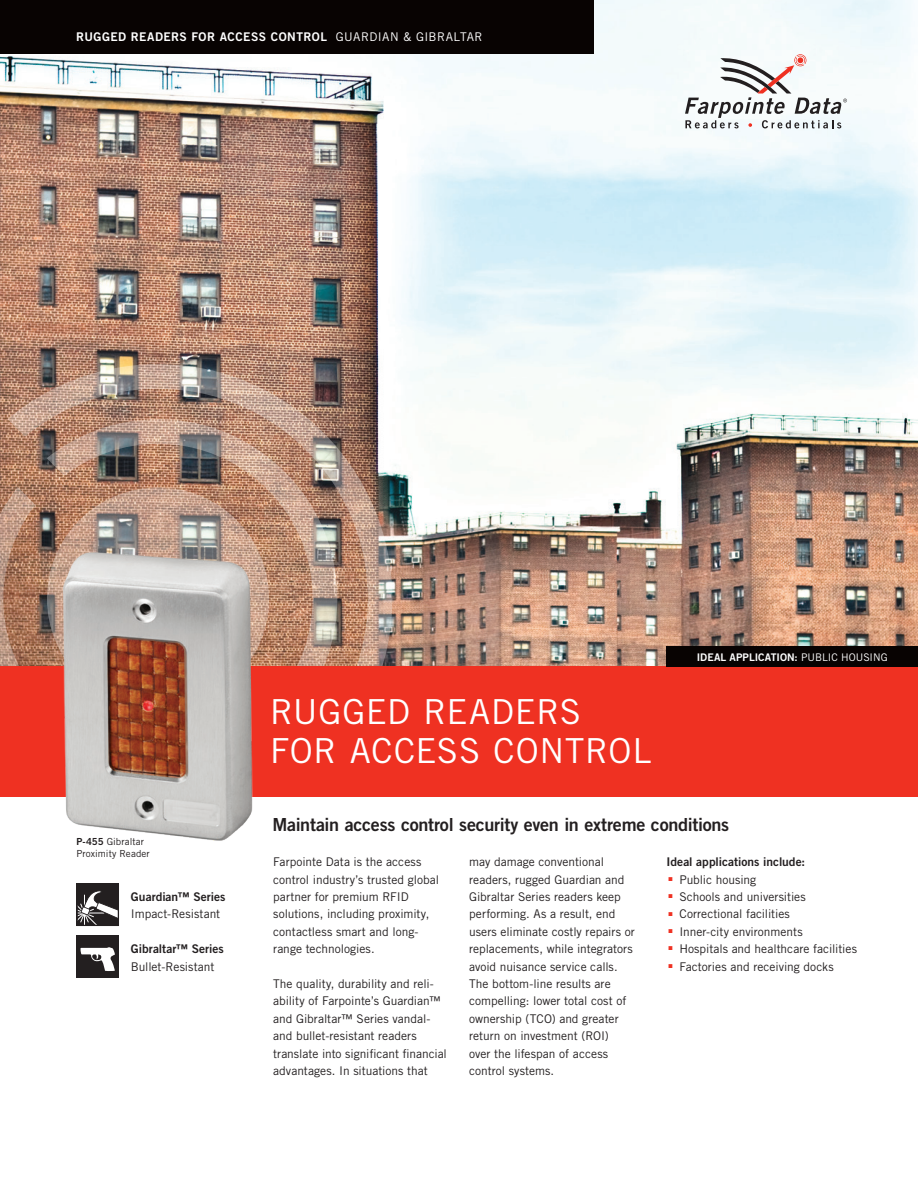
<style>
.page{position:relative;width:918px;height:1188px;background:#fff}
.page>*{position:absolute;margin:0;border:0;box-sizing:border-box;transform-origin:0 0}
.Headline_28_pt{font:34.5px/39px "Trade Gothic LT Std";letter-spacing:.02em;color:#fff}
.t1{font:27px "Trade Gothic LT Std Bd 2";color:#ef3122}
.Subheading_12_pt{font:18px "Trade Gothic LT Std Bd 2";letter-spacing:-.015em;color:#231f20}
.Copy_text_8_pt{font:12px/17.4px "Trade Gothic LT Std";color:#231f20}
.Running_header_left{font:12px "Trade Gothic LT Std Bd 2";letter-spacing:.04em;color:#fff}
.Copy_text_bold_8_pt{font:12px/17.4px "Trade Gothic LT Std Bd 2";color:#231f20}
.Copy_text_bold_8_pt-2{font:12px/17.4px "Trade Gothic LT Std";letter-spacing:-.005em;color:#231f20}
.tds_bodycopy{font:12px "Trade Gothic LT Std Bd 2";color:#231f20}
.Caption_6_5pt{font:10.5px "Trade Gothic LT Std Bd 2";letter-spacing:.005em;color:#fff}
.Caption_6_5pt-2{font:9.75px/12px "Trade Gothic LT Std";letter-spacing:.01em;color:#231f20}
.s1{font-family:"Trade Gothic LT Std"}
.s2{font-family:"Trade Gothic LT Std Bd 2"}
</style>
<div class="page">
<img style="left:0;top:0;width:918px;height:666px">
<div style="left:0;top:0;width:594px;height:54px;background:#080302"></div>
<img style="left:8px;top:364px;width:384px;height:234px">
<img style="left:337px;top:598px;width:55px;height:68px">
<img style="left:47px;top:419px;width:290px;height:247px">
<svg style="left:0;top:487px;width:47px;height:179px"></svg>
<svg style="left:47px;top:487px;width:222px;height:33px"></svg>
<svg style="left:685px;top:54px;width:162px;height:74px"></svg>
<div style="left:0;top:666px;width:918px;height:131px;background:#ef3122"></div>
<img style="left:42px;top:520px;width:233px;height:321px">
<div style="left:667px;top:646px;width:251px;height:21px;background:#080302"></div>
<svg style="left:77px;top:884px;width:42px;height:42px"></svg>
<div style="left:77px;top:936px;width:42px;height:42px;background:#231f20"></div>
<svg style="left:81px;top:947px;width:34px;height:24px"></svg>
<p class="Running_header_left" style="left:76px;top:29px;width:408px">RUGGED READERS FOR ACCESS CONTROL <span class="s1">GUARDIAN &amp; GIBRALTAR</span></p>
<p class="Headline_28_pt" style="left:270px;top:692px;width:383px">RUGGED READERS<br>FOR ACCESS CONTROL</p>
<p class="Caption_6_5pt" style="left:697px;top:651px;width:192px">IDEAL APPLICATION: <span class="s1">PUBLIC HOUSING</span></p>
<p class="Caption_6_5pt-2" style="left:77px;top:836px;width:75px"><span class="s2">P-455</span> Gibraltar<br>Proximity Reader</p>
<p class="Copy_text_bold_8_pt-2" style="left:131px;top:888px;width:96px"><span class="s2">Guardian™ Series<br></span>Impact-Resistant</p>
<p class="Copy_text_bold_8_pt" style="left:131px;top:940px;width:94px">Gibraltar™ Series<br><span class="s1">Bullet-Resistant</span></p>
<p class="Subheading_12_pt" style="left:272px;top:814px;width:458px">Maintain access control security even in extreme conditions</p>
<p class="Copy_text_8_pt" style="left:273px;top:853px;width:167px">Farpointe Data is the access control industry’s trusted global partner for premium RFID solutions, including proximity, contactless smart and long&shy;range technologies.</p>
<p class="Copy_text_8_pt" style="left:273px;top:975px;width:175px">The quality, durability and reli&shy;ability of Farpointe’s Guardian™ and Gibraltar™ Series vandal&shy;and bullet-resistant readers translate into significant financial advantages. In situations that</p>
<p class="Copy_text_8_pt" style="left:469px;top:853px;width:167px">may damage conventional readers, rugged Guardian and<br>Gibraltar Series readers keep performing. As a result, end users eliminate costly repairs or replacements, while integrators avoid nuisance service calls.</p>
<p class="Copy_text_8_pt" style="left:469px;top:975px;width:159px">The bottom-line results are compelling: lower total cost of ownership (TCO) and greater return on investment (ROI) over the lifespan of access control systems.</p>
<p class="tds_bodycopy" style="left:667px;top:854px;width:140px">Ideal applications include:</p>
<p class="t1" style="left:667px;top:855px;width:10px">.</p>
<p class="Copy_text_8_pt" style="left:679px;top:870px;width:78px">Public housing</p>
<p class="t1" style="left:667px;top:872px;width:10px">.</p>
<p class="Copy_text_8_pt" style="left:679px;top:888px;width:128px">Schools and universities</p>
<p class="t1" style="left:667px;top:889px;width:10px">.</p>
<p class="Copy_text_8_pt" style="left:679px;top:905px;width:112px">Correctional facilities</p>
<p class="t1" style="left:667px;top:907px;width:10px">.</p>
<p class="Copy_text_8_pt" style="left:679px;top:923px;width:125px">Inner-city environments</p>
<p class="t1" style="left:667px;top:924px;width:10px">.</p>
<p class="Copy_text_8_pt" style="left:679px;top:940px;width:179px">Hospitals and healthcare facilities</p>
<p class="t1" style="left:667px;top:942px;width:10px">.</p>
<p class="Copy_text_8_pt" style="left:679px;top:957px;width:156px">Factories and receiving docks</p>
</div>
